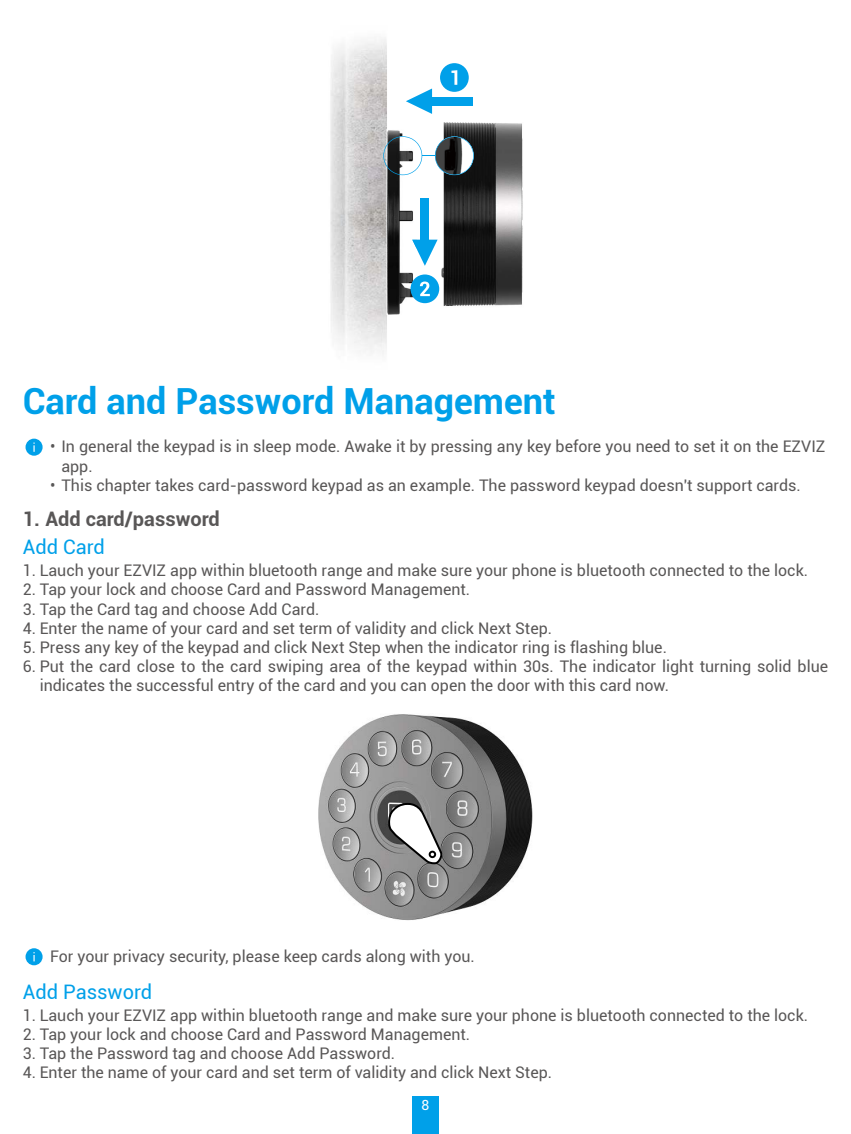
<style>
.page{position:relative;width:851px;height:1134px;background:#fff}
.page>*{position:absolute;margin:0;border:0;box-sizing:border-box;transform-origin:0 0}
.t1{font:700 36px "Roboto";color:#00a0e9}
.t2{font:700 20px "Roboto";color:#595757}
.t3{font:20px "Roboto";color:#00a0e9}
.t4{font:16px/19.2px "Roboto";color:#595757}
.t5{font:14px "Roboto";color:#fff}
</style>
<div class="page">
<div style="left:412px;top:1096px;width:27px;height:38px;background:#00a0e9"></div>
<div style="left:429px;top:97px;width:44px;height:8px;background:#00a0e9"></div>
<svg style="left:406px;top:89px;width:26px;height:25px"></svg>
<div style="left:421px;top:198px;width:8px;height:44px;background:#00a0e9"></div>
<img style="left:330px;top:39px;width:57px;height:315px">
<div style="left:440px;top:63px;width:28px;height:29px;background:#00a0e9;border-radius:50%"></div>
<svg style="left:451px;top:70px;width:6px;height:15px"></svg>
<img style="left:386px;top:130px;width:31px;height:185px">
<svg style="left:412px;top:240px;width:25px;height:26px"></svg>
<img style="left:441px;top:122px;width:82px;height:184px">
<svg style="left:383px;top:136px;width:91px;height:39px"></svg>
<div style="left:410px;top:274px;width:29px;height:29px;background:#00a0e9;border-radius:50%"></div>
<svg style="left:420px;top:282px;width:10px;height:14px"></svg>
<div style="left:26px;top:439px;width:17px;height:17px;background:#00a0e9;border-radius:50%"></div>
<svg style="left:33px;top:442px;width:2px;height:10px"></svg>
<img style="left:318px;top:714px;width:214px;height:206px">
<svg style="left:388px;top:803px;width:54px;height:61px"></svg>
<div style="left:26px;top:948px;width:17px;height:17px;background:#00a0e9;border-radius:50%"></div>
<svg style="left:33px;top:952px;width:2px;height:9px"></svg>
<h1 class="t1" style="left:23px;top:376px;width:534px">Card and Password Management</h1>
<p class="t4" style="left:61px;top:436px;width:765px;text-indent:-11px">• In general the keypad is in sleep mode. Awake it by pressing any key before you need to set it on the EZVIZ app.</p>
<p class="t4" style="left:50px;top:475px;width:752px">• This chapter takes card-password keypad as an example. The password keypad doesn't support cards.</p>
<p class="t2" style="left:23px;top:504px;width:199px">1. Add card/password</p>
<p class="t3" style="left:23px;top:533px;width:84px">Add Card</p>
<p class="t4" style="left:23px;top:560px;width:786px">1. Lauch your EZVIZ app within bluetooth range and make sure your phone is bluetooth connected to the lock.</p>
<p class="t4" style="left:23px;top:579px;width:449px">2. Tap your lock and choose Card and Password Management.</p>
<p class="t4" style="left:23px;top:599px;width:298px">3. Tap the Card tag and choose Add Card.</p>
<p class="t4" style="left:23px;top:618px;width:531px">4. Enter the name of your card and set term of validity and click Next Step.</p>
<p class="t4" style="left:23px;top:637px;width:645px">5. Press any key of the keypad and click Next Step when the indicator ring is flashing blue.</p>
<p class="t4" style="left:40px;top:656px;width:789px;text-indent:-17px">6. Put the card close to the card swiping area of the keypad within 30s. The indicator light turning solid blue indicates the successful entry of the card and you can open the door with this card now.</p>
<p class="t4" style="left:50px;top:946px;width:426px">For your privacy security, please keep cards along with you.</p>
<p class="t3" style="left:23px;top:977px;width:131px">Add Password</p>
<p class="t4" style="left:23px;top:1005px;width:786px">1. Lauch your EZVIZ app within bluetooth range and make sure your phone is bluetooth connected to the lock.</p>
<p class="t4" style="left:23px;top:1024px;width:449px">2. Tap your lock and choose Card and Password Management.</p>
<p class="t4" style="left:23px;top:1043px;width:374px">3. Tap the Password tag and choose Add Password.</p>
<p class="t4" style="left:23px;top:1062px;width:531px">4. Enter the name of your card and set term of validity and click Next Step.</p>
<p class="t5" style="left:421px;top:1095px;width:9px">8</p>
</div>
